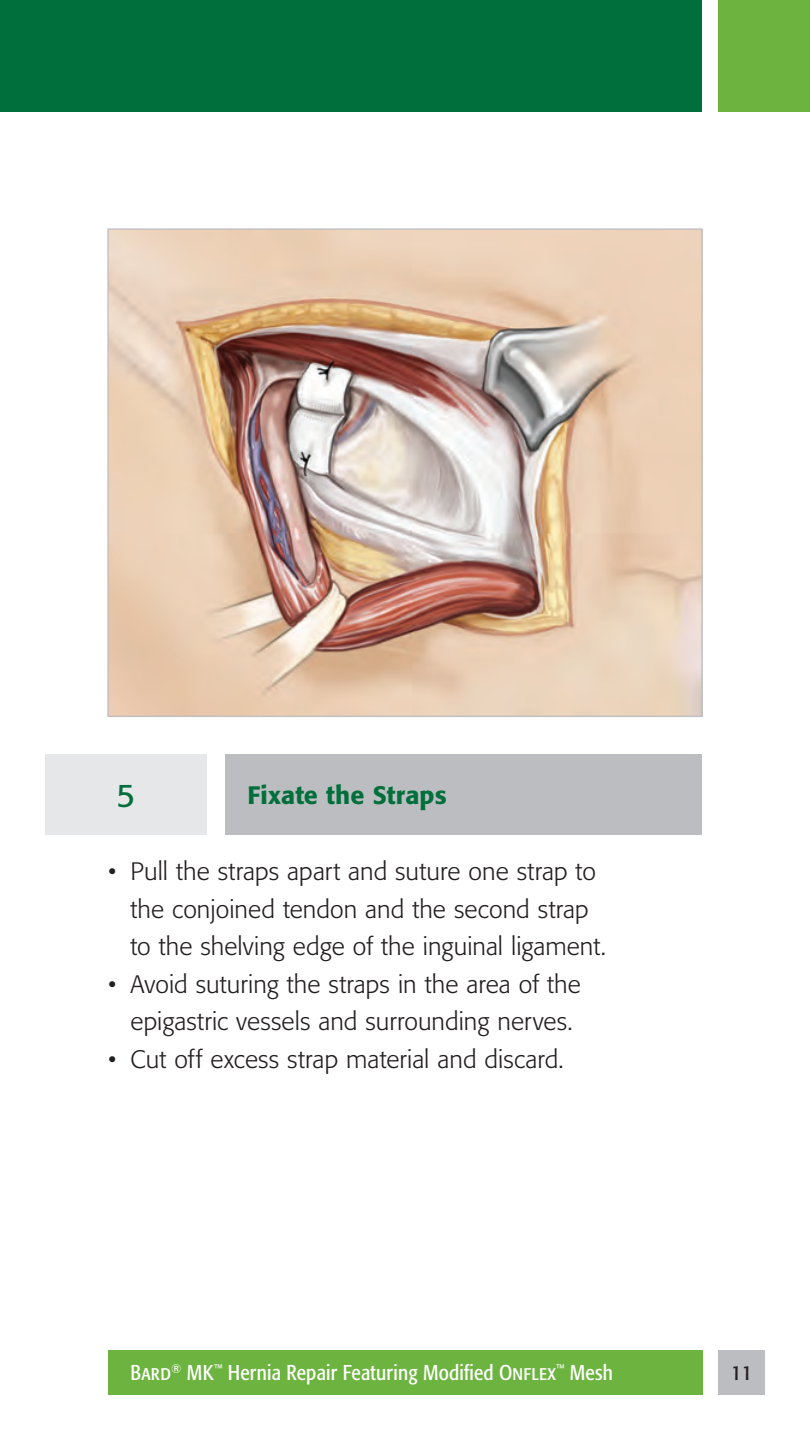
<style>
.page{position:relative;width:810px;height:1440px;background:#fff}
.page>*{position:absolute;margin:0;border:0;box-sizing:border-box;transform-origin:0 0}
.t1{font:32.5px "Formata";color:#006f3c}
.Body_1{font:300 25px/37.5px "Formata";color:#231f20}
.Body_1-2{font:500 25px "Formata";letter-spacing:.005em;color:#006f3c}
.t2{font:condensed 21.25px "Formata";letter-spacing:.01em;color:#fff}
.t3{font:20px "Formata";color:#231f20}
.s1{font-family:"Formata Condensed SC";font-stretch:normal}
</style>
<div class="page">
<div style="left:718px;top:1350px;width:47px;height:45px;background:#bcbdc0"></div>
<div style="left:718px;top:0;width:92px;height:112px;background:#6cb43f"></div>
<div style="left:0;top:0;width:702px;height:112px;background:#006f3c"></div>
<div style="left:108px;top:1350px;width:594px;height:45px;background:#6cb43f"></div>
<div style="left:45px;top:754px;width:162px;height:81px;background:#e6e7e9"></div>
<div style="left:225px;top:754px;width:477px;height:81px;background:#bcbdc0"></div>
<img style="left:109px;top:230px;width:592px;height:485px">
<p class="t1" style="left:117px;top:776px;width:20px">5</p>
<p class="Body_1-2" style="left:248px;top:780px;width:201px">Fixate the Straps</p>
<p class="Body_1" style="left:131px;top:853px;width:477px;text-indent:-23px">• Pull the straps apart and suture one strap to the conjoined tendon and the second strap to the shelving edge of the inguinal ligament.</p>
<p class="Body_1" style="left:108px;top:965px;width:474px;text-align:center">• Avoid suturing the straps in the area of the epigastric vessels and surrounding nerves.</p>
<p class="Body_1" style="left:108px;top:1040px;width:457px">• Cut off excess strap material and discard.</p>
<p class="t2" style="left:131px;top:1361px;width:484px"><span class="s1">Bard</span><sup>®</sup> <span class="s1">MK</span><sup>™</sup> Hernia Repair Featuring Modified <span class="s1">Onflex</span><sup>™</sup> Mesh</p>
<p class="t3" style="left:730px;top:1361px;width:24px">11</p>
</div>
